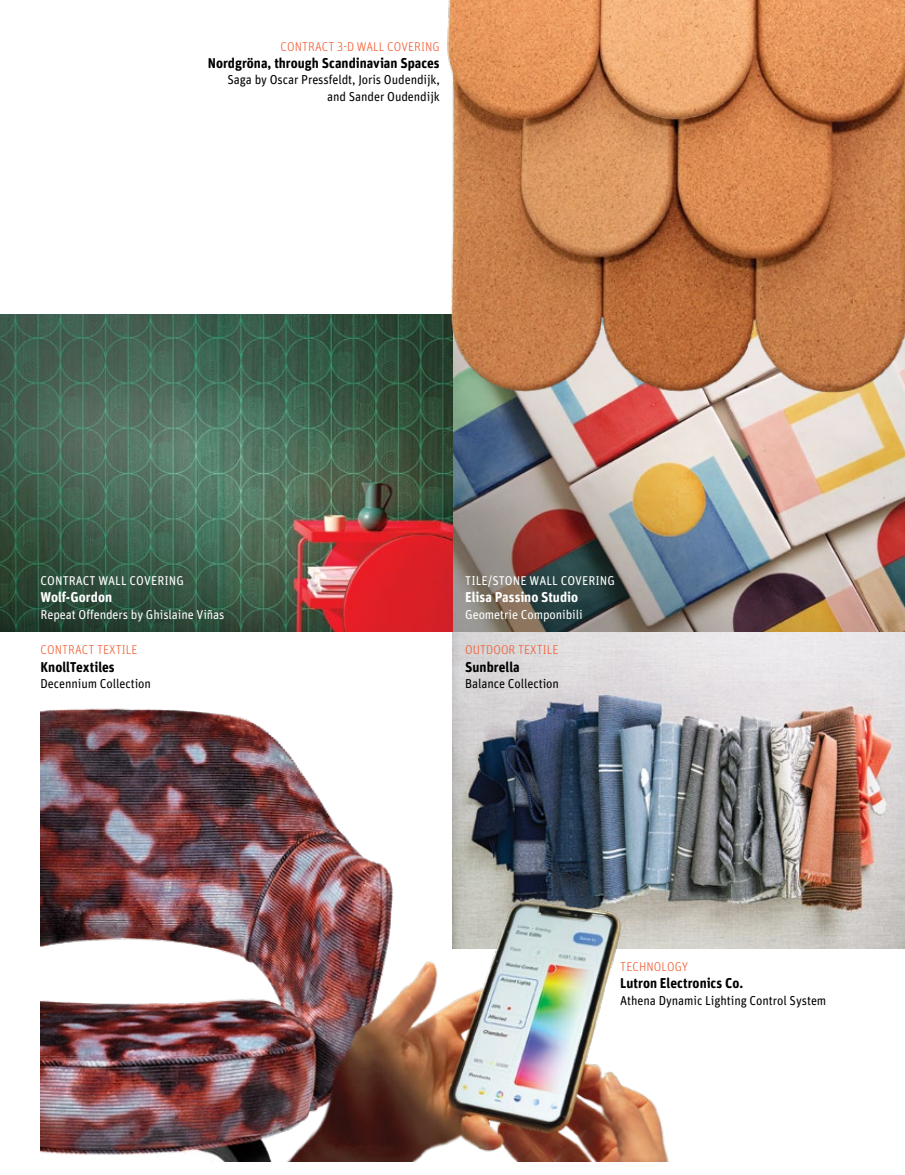
<style>
.page{position:relative;width:905px;height:1175px;background:#fff}
.page>*{position:absolute;margin:0;border:0;box-sizing:border-box;transform-origin:0 0}
.t1{font:700 14.25px "Unit Rounded OT";color:#000;scale:.95 1}
.t2{font:700 14.25px "Unit Rounded OT";color:#fff;scale:.95 1}
.t3{font:12.9px/16.5px "Unit Rounded OT";letter-spacing:-.005em;color:#000;text-align:right;scale:.95 1}
.t4{font:12.9px "Unit Rounded OT";letter-spacing:-.005em;color:#fff;scale:.95 1}
.t5{font:300 12.75px "Unit Rounded OT";letter-spacing:.005em;color:#f15a31;scale:.95 1}
.t6{font:12.75px "Unit Rounded OT";letter-spacing:.005em;color:#fff;scale:.95 1}
</style>
<div class="page">
<img style="left:452px;top:405px;width:452px;height:543px">
<img style="left:0;top:315px;width:452px;height:316px">
<img style="left:40px;top:708px;width:353px;height:453px">
<img style="left:442px;top:0;width:462px;height:405px">
<img style="left:265px;top:902px;width:421px;height:259px">
<p class="t5" style="left:280px;top:39px;width:169px">CONTRACT 3-D WALL COVERING</p>
<p class="t1" style="left:208px;top:54px;width:246px">Nordgröna, through Scandinavian Spaces</p>
<p class="t3" style="left:227px;top:71px;width:225px">Saga by Oscar Pressfeldt, Joris Oudendijk, and Sander Oudendijk</p>
<p class="t6" style="left:41px;top:572px;width:152px">CONTRACT WALL COVERING</p>
<p class="t2" style="left:40px;top:588px;width:77px">Wolf-Gordon</p>
<p class="t4" style="left:40px;top:606px;width:195px">Repeat Offenders by Ghislaine Viñas</p>
<p class="t5" style="left:41px;top:642px;width:104px">CONTRACT TEXTILE</p>
<p class="t1" style="left:40px;top:657px;width:80px">KnollTextiles</p>
<p class="t3" style="left:40px;top:675px;width:118px">Decennium Collection</p>
<p class="t6" style="left:465px;top:572px;width:159px">TILE/STONE WALL COVERING</p>
<p class="t2" style="left:465px;top:588px;width:120px">Elisa Passino Studio</p>
<p class="t4" style="left:465px;top:606px;width:125px">Geometrie Componibili</p>
<p class="t5" style="left:465px;top:642px;width:100px">OUTDOOR TEXTILE</p>
<p class="t1" style="left:465px;top:657px;width:59px">Sunbrella</p>
<p class="t3" style="left:465px;top:675px;width:100px">Balance Collection</p>
<p class="t5" style="left:620px;top:959px;width:73px">TECHNOLOGY</p>
<p class="t1" style="left:620px;top:974px;width:131px">Lutron Electronics Co.</p>
<p class="t3" style="left:620px;top:992px;width:218px">Athena Dynamic Lighting Control System</p>
</div>
